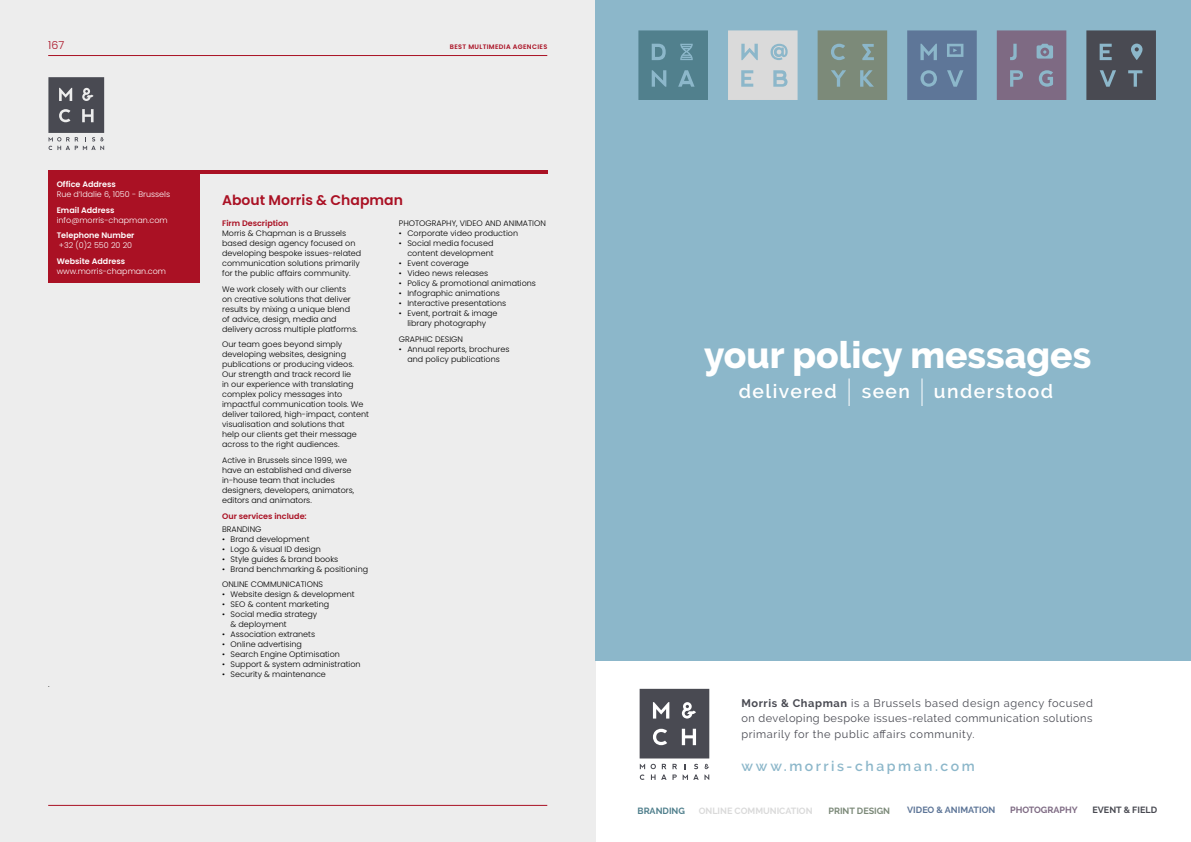
<style>
.page{position:relative;width:1191px;height:842px;background:#fff}
.page>*{position:absolute;margin:0;border:0;box-sizing:border-box;transform-origin:0 0}
.t1{font:800 37.1px "Raleway";color:#fff}
.t2{font:600 19.3px "Raleway";letter-spacing:.075em;color:#fff}
.t3{font:600 14px "Raleway";letter-spacing:.18em;color:#8cb7ca}
.t4{font:600 14px "Poppins";color:#aa1124}
.t5{font:11px/15.5px "Raleway";letter-spacing:.055em;color:#494a52;text-align:justify}
.t6{font:300 11px "Poppins";color:#aa1124}
.t7{font:700 9px "Raleway";color:#dadada}
.t8{font:700 9px "Raleway";color:#5e7698}
.t9{font:700 9px "Raleway";color:#7c8a79}
.t10{font:700 9px "Raleway";color:#7e6a83}
.t11{font:700 9px "Raleway";color:#494a52}
.t12{font:700 9px "Raleway";color:#51808d}
.t13{font:300 8px/10px "Poppins";color:#000}
.t14{font:300 8px "Poppins";color:#fff}
.t15{font:600 8px "Poppins";color:#fff}
.t16{font:600 8px "Poppins";color:#aa1124}
.t17{font:600 6.5px "Poppins";letter-spacing:.05em;color:#aa1124}
.s1{font-weight:700}
</style>
<div class="page">
<div style="left:0;top:0;width:595px;height:842px;background:#ededed"></div>
<hr style="left:48px;top:55px;width:499px;height:1px;background:#aa1124">
<hr style="left:48px;top:170px;width:499px;height:3px;background:#aa1124">
<hr style="left:48px;top:805px;width:499px;height:1px;background:#aa1124">
<div style="left:595px;top:0;width:596px;height:660px;background:#8cb7ca"></div>
<svg style="left:996px;top:30px;width:70px;height:70px;background:#7f728b"></svg>
<svg style="left:907px;top:30px;width:69px;height:70px;background:#637d9d"></svg>
<svg style="left:1086px;top:30px;width:70px;height:70px;background:#4f555e"></svg>
<svg style="left:817px;top:30px;width:70px;height:70px;background:#7d8e80"></svg>
<svg style="left:728px;top:30px;width:69px;height:70px;background:#cfd5d7"></svg>
<svg style="left:638px;top:30px;width:70px;height:70px;background:#588694"></svg>
<svg style="left:640px;top:764px;width:26px;height:16px"></svg>
<svg style="left:672px;top:764px;width:26px;height:16px"></svg>
<svg style="left:639px;top:689px;width:70px;height:69px;background:#5d5e65"></svg>
<svg style="left:704px;top:764px;width:5px;height:16px"></svg>
<svg style="left:848px;top:378px;width:1px;height:28px"></svg>
<svg style="left:921px;top:378px;width:1px;height:28px"></svg>
<svg style="left:48px;top:77px;width:56px;height:73px"></svg>
<div style="left:48px;top:173px;width:151px;height:109px;background:#aa1124"></div>
<h3 class="t6" style="left:48px;top:39px;width:17px">167</h3>
<p class="t17" style="left:450px;top:43px;width:99px">BEST MULTIMEDIA AGENCIES</p>
<p class="t15" style="left:57px;top:180px;width:61px">Office Address</p>
<p class="t14" style="left:57px;top:190px;width:115px">Rue d’Idalie 6, 1050 - Brussels</p>
<p class="t15" style="left:57px;top:205px;width:59px">Email Address</p>
<p class="t14" style="left:57px;top:215px;width:112px">info@morris-chapman.com</p>
<p class="t15" style="left:57px;top:231px;width:79px">Telephone Number</p>
<p class="t14" style="left:59px;top:241px;width:75px">+32 (0)2 550 20 20</p>
<p class="t15" style="left:57px;top:257px;width:70px">Website Address</p>
<p class="t14" style="left:57px;top:267px;width:111px">www.morris-chapman.com</p>
<p class="t13" style="left:48px;top:679px;width:3px">.</p>
<h3 class="t4" style="left:222px;top:192px;width:182px">About Morris &amp; Chapman</h3>
<p class="t16" style="left:222px;top:219px;width:68px">Firm Description</p>
<p class="t13" style="left:222px;top:228px;width:141px">Morris &amp; Chapman is a Brussels based design agency focused on developing bespoke issues-related communication solutions primarily for the public affairs community.</p>
<p class="t13" style="left:222px;top:284px;width:137px">We work closely with our clients on creative solutions that deliver results by mixing a unique blend of advice, design, media and delivery across multiple platforms.</p>
<p class="t13" style="left:222px;top:340px;width:148px">Our team goes beyond simply developing websites, designing publications or producing videos.<br>Our strength and track record lie<br>in our experience with translating complex policy messages into impactful communication tools. We deliver tailored, high-impact, content visualisation and solutions that<br>help our clients get their message across to the right audiences.</p>
<p class="t13" style="left:222px;top:455px;width:134px">Active in Brussels since 1999, we have an established and diverse in-house team that includes designers, developers, animators, editors and animators.</p>
<p class="t16" style="left:222px;top:511px;width:86px">Our services include:</p>
<p class="t13" style="left:222px;top:524px;width:41px">BRANDING</p>
<p class="t13" style="left:222px;top:534px;width:89px">• Brand development</p>
<p class="t13" style="left:222px;top:544px;width:100px">• Logo &amp; visual ID design</p>
<p class="t13" style="left:222px;top:554px;width:118px">• Style guides &amp; brand books</p>
<p class="t13" style="left:222px;top:561px;width:148px;line-height:15.7px">• Brand benchmarking &amp; positioning<br>ONLINE COMMUNICATIONS</p>
<p class="t13" style="left:222px;top:589px;width:134px">• Website design &amp; development</p>
<p class="t13" style="left:222px;top:599px;width:109px">• SEO &amp; content marketing</p>
<p class="t13" style="left:231px;top:609px;width:88px;text-indent:-9px">• Social media strategy &amp; deployment</p>
<p class="t13" style="left:222px;top:629px;width:94px">• Association extranets</p>
<p class="t13" style="left:222px;top:639px;width:81px">• Online advertising</p>
<p class="t13" style="left:222px;top:649px;width:119px">• Search Engine Optimisation</p>
<p class="t13" style="left:222px;top:659px;width:140px">• Support &amp; system administration</p>
<p class="t13" style="left:222px;top:669px;width:105px">• Security &amp; maintenance</p>
<p class="t13" style="left:399px;top:218px;width:149px">PHOTOGRAPHY, VIDEO AND ANIMATION</p>
<p class="t13" style="left:399px;top:228px;width:121px">• Corporate video production</p>
<p class="t13" style="left:399px;top:238px;width:96px;text-align:right">• Social media focused content development</p>
<p class="t13" style="left:399px;top:258px;width:72px">• Event coverage</p>
<p class="t13" style="left:399px;top:268px;width:91px">• Video news releases</p>
<p class="t13" style="left:399px;top:278px;width:139px">• Policy &amp; promotional animations</p>
<p class="t13" style="left:399px;top:288px;width:103px">• Infographic animations</p>
<p class="t13" style="left:399px;top:298px;width:109px">• Interactive presentations</p>
<p class="t13" style="left:399px;top:308px;width:100px;text-align:center">• Event, portrait &amp; image library photography</p>
<p class="t13" style="left:399px;top:334px;width:66px">GRAPHIC DESIGN</p>
<p class="t13" style="left:399px;top:344px;width:112px;text-align:center">• Annual reports, brochures and policy publications</p>
<h1 class="t1" style="left:704px;top:334px;width:388px">your policy messages</h1>
<h2 class="t2" style="left:739px;top:380px;width:99px">delivered</h2>
<h2 class="t2" style="left:861px;top:380px;width:193px">seen understood</h2>
<h3 class="t5" style="left:741px;top:695px;width:353px"><span class="s1">Morris &amp; Chapman</span> is a Brussels based design agency focused on developing bespoke issues-related communication solutions primarily for the public affairs community.</h3>
<h3 class="t3" style="left:741px;top:758px;width:235px">www.morris-chapman.com</h3>
<p class="t12" style="left:637px;top:806px;width:49px">BRANDING</p>
<p class="t7" style="left:698px;top:806px;width:115px">ONLINE COMMUNICATION</p>
<p class="t9" style="left:828px;top:806px;width:63px">PRINT DESIGN</p>
<p class="t8" style="left:907px;top:805px;width:90px">VIDEO &amp; ANIMATION</p>
<p class="t10" style="left:1010px;top:805px;width:69px">PHOTOGRAPHY</p>
<p class="t11" style="left:1092px;top:805px;width:66px">EVENT &amp; FIELD</p>
</div>
